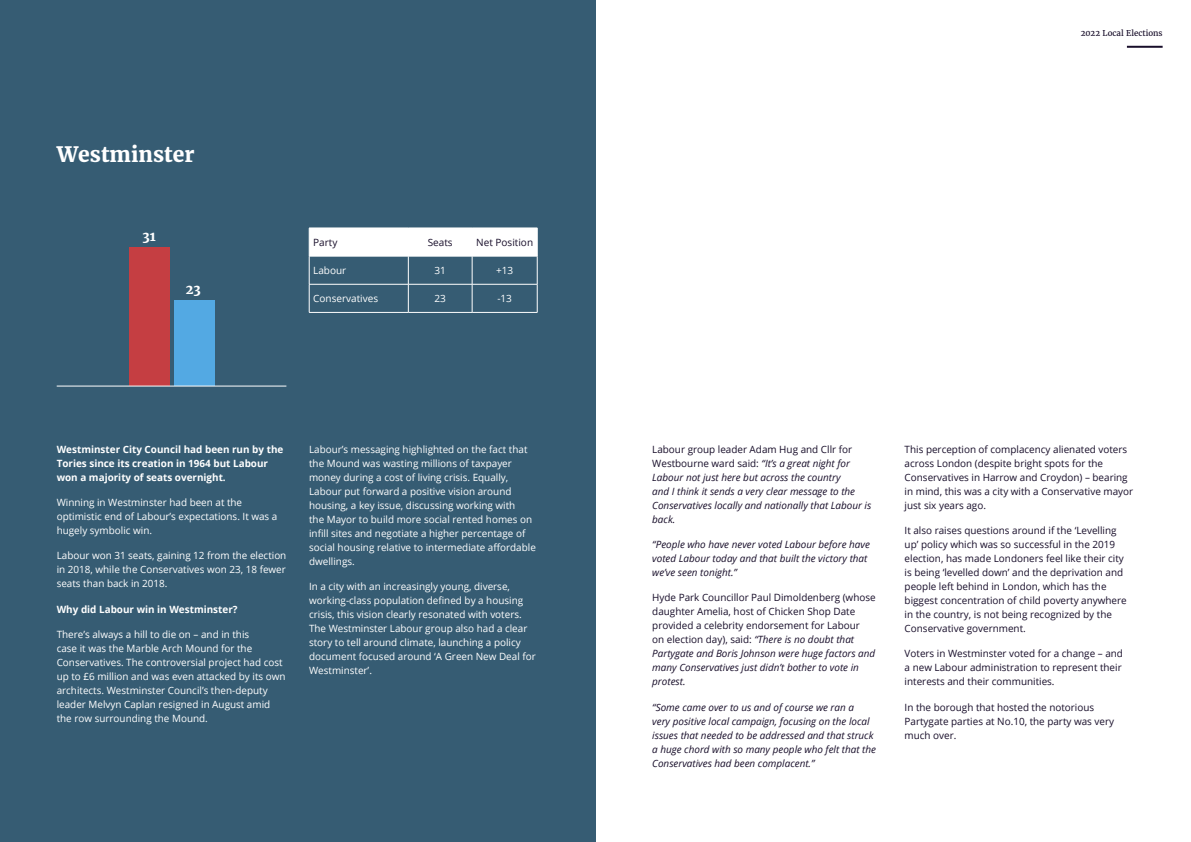
<style>
.page{position:relative;width:1191px;height:842px;background:#fff}
.page>*{position:absolute;margin:0;border:0;box-sizing:border-box;transform-origin:0 0}
.t1{font:900 21px "Merriweather";color:#fff}
.t2{font:700 13px "Merriweather";color:#fff}
.t3{font:10px/14px "Open Sans";color:#fff}
.t4{font:10px/14px "Open Sans";color:#180e2a}
.t5{font:italic 10px/14px "Open Sans";color:#180e2a}
.t6{font:700 10px/14px "Open Sans";color:#fff}
.t7{font:8px "Merriweather";color:#180e2a}
.s1{font-style:normal}
.s2{font-style:italic}
</style>
<div class="page">
<hr style="left:1127px;top:46px;width:35px;height:2px;background:#180e2a">
<hr style="left:595px;top:0;width:1px;height:842px;background:#180e2a">
<div style="left:0;top:0;width:595px;height:842px;background:#365c73"></div>
<svg style="left:309px;top:228px;width:229px;height:84px"></svg>
<hr style="left:309px;top:312px;width:99px;height:1px;background:#fff">
<hr style="left:408px;top:312px;width:64px;height:1px;background:#fff">
<hr style="left:472px;top:312px;width:65px;height:1px;background:#fff">
<div style="left:174px;top:300px;width:40px;height:86px;background:#53a9e3"></div>
<div style="left:129px;top:247px;width:40px;height:139px;background:#c53e42"></div>
<hr style="left:57px;top:386px;width:229px;height:1px;background:#fff">
<h1 class="t1" style="left:57px;top:140px;width:139px">Westminster</h1>
<h2 class="t2" style="left:142px;top:228px;width:15px">31</h2>
<h2 class="t2" style="left:186px;top:281px;width:17px">23</h2>
<p class="t4" style="left:313px;top:235px;width:26px">Party</p>
<p class="t4" style="left:428px;top:235px;width:26px">Seats</p>
<p class="t4" style="left:476px;top:235px;width:58px">Net Position</p>
<p class="t3" style="left:313px;top:263px;width:35px">Labour</p>
<p class="t3" style="left:434px;top:263px;width:13px">31</p>
<p class="t3" style="left:496px;top:263px;width:19px">+13</p>
<p class="t3" style="left:313px;top:291px;width:66px">Conservatives</p>
<p class="t3" style="left:434px;top:291px;width:13px">23</p>
<p class="t3" style="left:497px;top:291px;width:16px">-13</p>
<p class="t6" style="left:57px;top:442px;width:228px">Westminster City Council had been run by the<br>Tories since its creation in 1964 but Labour won a majority of seats overnight.</p>
<p class="t3" style="left:57px;top:495px;width:222px">Winning in Westminster had been at the optimistic end of Labour’s expectations. It was a hugely symbolic win.</p>
<p class="t3" style="left:57px;top:548px;width:231px;text-align:justify">Labour won 31 seats, gaining 12 from the election in 2018, while the Conservatives won 23, 18 fewer seats than back in 2018.</p>
<p class="t6" style="left:57px;top:602px;width:182px">Why did Labour win in Westminster?</p>
<p class="t3" style="left:57px;top:627px;width:230px">There’s always a hill to die on – and in this<br>case it was the Marble Arch Mound for the Conservatives. The controversial project had cost up to £6 million and was even attacked by its own architects. Westminster Council’s then-deputy leader Melvyn Caplan resigned in August amid the row surrounding the Mound.</p>
<p class="t3" style="left:309px;top:442px;width:228px">Labour’s messaging highlighted on the fact that the Mound was wasting millions of taxpayer money during a cost of living crisis. Equally, Labour put forward a positive vision around housing, a key issue, discussing working with<br>the Mayor to build more social rented homes on infill sites and negotiate a higher percentage of social housing relative to intermediate affordable dwellings.</p>
<p class="t3" style="left:309px;top:579px;width:228px">In a city with an increasingly young, diverse, working-class population defined by a housing crisis, this vision clearly resonated with voters.<br>The Westminster Labour group also had a clear story to tell around climate, launching a policy document focused around ‘A Green New Deal for Westminster’.</p>
<p class="t7" style="left:1080px;top:28px;width:83px">2022 Local Elections</p>
<p class="t5" style="left:652px;top:442px;width:221px"><span class="s1">Labour group leader Adam Hug and Cllr for Westbourne ward said:</span> “It’s a great night for Labour not just here but across the country<br>and I think it sends a very clear message to the Conservatives locally and nationally that Labour is back.</p>
<p class="t5" style="left:652px;top:537px;width:219px">“People who have never voted Labour before have voted Labour today and that built the victory that we’ve seen tonight.”</p>
<p class="t4" style="left:652px;top:590px;width:225px">Hyde Park Councillor Paul Dimoldenberg (whose daughter Amelia, host of Chicken Shop Date provided a celebrity endorsement for Labour<br>on election day), said: <span class="s2">“There is no doubt that Partygate and Boris Johnson were huge factors and many Conservatives just didn’t bother to vote in protest.</span></p>
<p class="t5" style="left:652px;top:700px;width:225px">“Some came over to us and of course we ran a<br>very positive local campaign, focusing on the local issues that needed to be addressed and that struck a huge chord with so many people who felt that the Conservatives had been complacent.”</p>
<p class="t4" style="left:904px;top:442px;width:230px">This perception of complacency alienated voters across London (despite bright spots for the Conservatives in Harrow and Croydon) – bearing in mind, this was a city with a Conservative mayor just six years ago.</p>
<p class="t4" style="left:904px;top:523px;width:224px">It also raises questions around if the ‘Levelling up’ policy which was so successful in the 2019 election, has made Londoners feel like their city is being ‘levelled down’ and the deprivation and people left behind in London, which has the biggest concentration of child poverty anywhere in the country, is not being recognized by the Conservative government.</p>
<p class="t4" style="left:904px;top:646px;width:220px">Voters in Westminster voted for a change – and a new Labour administration to represent their interests and their communities.</p>
<p class="t4" style="left:904px;top:700px;width:211px">In the borough that hosted the notorious<br>Partygate parties at No.10, the party was very much over.</p>
</div>
